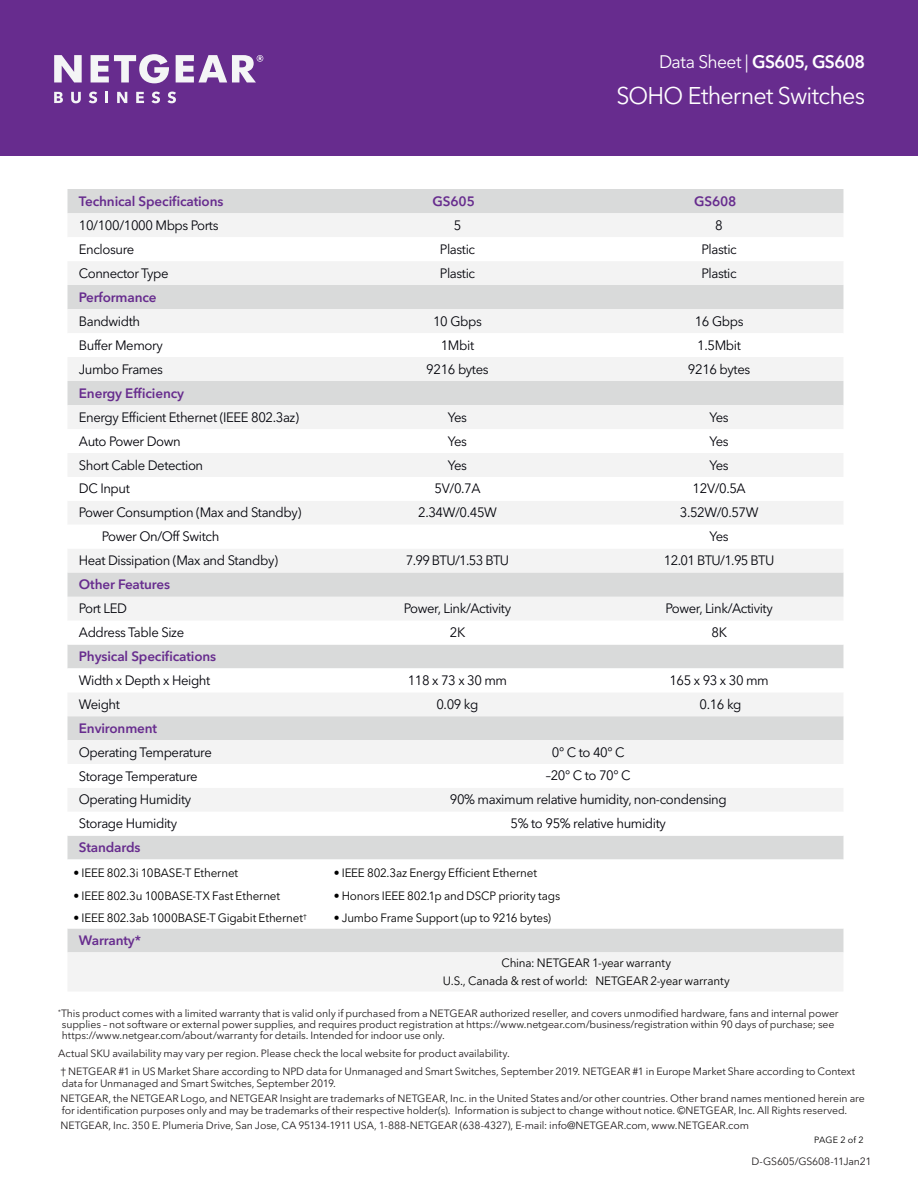
<style>
.page{position:relative;width:918px;height:1188px;background:#fff}
.page>*{position:absolute;margin:0;border:0;box-sizing:border-box;transform-origin:0 0}
.t1{font:24px "Avenir Next LT Pro";letter-spacing:-.03em;color:#fff}
.t2{font:600 18px "Avenir Next LT Pro";letter-spacing:-.035em;color:#fff}
.t3{font:13.5px "Avenir Next LT Pro";letter-spacing:-.03em;color:#000108}
.t4{font:600 13.5px "Avenir Next LT Pro";letter-spacing:-.01em;color:#672c8e}
.t5{font:13.5px "Avenir Next LT Pro";letter-spacing:-.05em;color:#000108}
.t6{font:12px/18px "Avenir Next LT Pro";letter-spacing:-.015em;color:#000001;text-align:center}
.t7{font:10.5px/11.2px "Avenir Next LT Pro";letter-spacing:-.01em;color:#231f20}
.t8{font:9px "Avenir Next LT Pro";letter-spacing:.015em;color:#000001}
.s1{font-weight:400}
</style>
<div class="page">
<div style="left:0;top:0;width:918px;height:156px;background:#672c8e"></div>
<svg style="left:54px;top:92px;width:9px;height:11px"></svg>
<svg style="left:71px;top:92px;width:10px;height:11px"></svg>
<svg style="left:89px;top:92px;width:8px;height:11px"></svg>
<svg style="left:106px;top:92px;width:2px;height:11px"></svg>
<svg style="left:117px;top:92px;width:10px;height:11px"></svg>
<svg style="left:136px;top:92px;width:8px;height:11px"></svg>
<svg style="left:152px;top:92px;width:8px;height:11px"></svg>
<svg style="left:167px;top:92px;width:9px;height:11px"></svg>
<svg style="left:176px;top:55px;width:87px;height:27px"></svg>
<svg style="left:91px;top:54px;width:78px;height:29px"></svg>
<svg style="left:54px;top:55px;width:28px;height:27px"></svg>
<div style="left:68px;top:189px;width:775px;height:763px;background:#d9dada"></div>
<div style="left:68px;top:213px;width:775px;height:24px;background:#f3f3f3"></div>
<svg style="left:68px;top:237px;width:775px;height:691px"></svg>
<div style="left:68px;top:952px;width:775px;height:39px;background:#f3f3f3"></div>
<h2 class="t2" style="left:659px;top:50px;width:207px"><span class="s1">Data Sheet |</span> GS605, GS608</h2>
<h1 class="t1" style="left:616px;top:81px;width:250px">SOHO Ethernet Switches</h1>
<p class="t4" style="left:79px;top:193px;width:146px">Technical Specifications</p>
<p class="t4" style="left:433px;top:193px;width:44px">GS605</p>
<p class="t4" style="left:694px;top:193px;width:44px">GS608</p>
<p class="t3" style="left:79px;top:217px;width:141px">10/100/1000 Mbps Ports</p>
<p class="t3" style="left:454px;top:217px;width:9px">5</p>
<p class="t3" style="left:715px;top:217px;width:9px">8</p>
<p class="t3" style="left:79px;top:241px;width:57px">Enclosure</p>
<p class="t3" style="left:440px;top:241px;width:37px">Plastic</p>
<p class="t3" style="left:701px;top:241px;width:37px">Plastic</p>
<p class="t3" style="left:79px;top:265px;width:91px">Connector Type</p>
<p class="t3" style="left:440px;top:265px;width:37px">Plastic</p>
<p class="t3" style="left:701px;top:265px;width:37px">Plastic</p>
<p class="t4" style="left:79px;top:289px;width:79px">Performance</p>
<p class="t3" style="left:79px;top:313px;width:63px">Bandwidth</p>
<p class="t3" style="left:433px;top:313px;width:50px">10 Gbps</p>
<p class="t3" style="left:695px;top:313px;width:50px">16 Gbps</p>
<p class="t3" style="left:79px;top:337px;width:85px">Buffer Memory</p>
<p class="t3" style="left:441px;top:337px;width:35px">1Mbit</p>
<p class="t3" style="left:697px;top:337px;width:45px">1.5Mbit</p>
<p class="t3" style="left:79px;top:361px;width:86px">Jumbo Frames</p>
<p class="t3" style="left:426px;top:361px;width:64px">9216 bytes</p>
<p class="t3" style="left:688px;top:361px;width:64px">9216 bytes</p>
<p class="t4" style="left:79px;top:385px;width:107px">Energy Efficiency</p>
<p class="t3" style="left:79px;top:409px;width:222px">Energy Efficient Ethernet (IEEE 802.3az)</p>
<p class="t3" style="left:448px;top:409px;width:21px">Yes</p>
<p class="t3" style="left:710px;top:409px;width:21px">Yes</p>
<p class="t3" style="left:79px;top:433px;width:103px">Auto Power Down</p>
<p class="t3" style="left:448px;top:433px;width:21px">Yes</p>
<p class="t3" style="left:710px;top:433px;width:21px">Yes</p>
<p class="t3" style="left:79px;top:457px;width:126px">Short Cable Detection</p>
<p class="t3" style="left:448px;top:457px;width:21px">Yes</p>
<p class="t3" style="left:710px;top:457px;width:21px">Yes</p>
<p class="t3" style="left:79px;top:481px;width:52px">DC Input</p>
<p class="t3" style="left:435px;top:481px;width:48px">5V/0.7A</p>
<p class="t3" style="left:693px;top:481px;width:55px">12V/0.5A</p>
<p class="t3" style="left:79px;top:505px;width:224px">Power Consumption (Max and Standby)</p>
<p class="t3" style="left:418px;top:505px;width:80px">2.34W/0.45W</p>
<p class="t3" style="left:680px;top:505px;width:80px">3.52W/0.57W</p>
<p class="t3" style="left:102px;top:528px;width:119px">Power On/Off Switch</p>
<p class="t3" style="left:709px;top:528px;width:21px">Yes</p>
<p class="t3" style="left:79px;top:552px;width:201px">Heat Dissipation (Max and Standby)</p>
<p class="t5" style="left:406px;top:552px;width:105px">7.99 BTU/1.53 BTU</p>
<p class="t5" style="left:664px;top:552px;width:112px">12.01 BTU/1.95 BTU</p>
<p class="t4" style="left:79px;top:576px;width:93px">Other Features</p>
<p class="t3" style="left:79px;top:601px;width:50px">Port LED</p>
<p class="t3" style="left:404px;top:601px;width:109px">Power, Link/Activity</p>
<p class="t3" style="left:665px;top:601px;width:109px">Power, Link/Activity</p>
<p class="t3" style="left:79px;top:624px;width:107px">Address Table Size</p>
<p class="t3" style="left:450px;top:624px;width:17px">2K</p>
<p class="t3" style="left:711px;top:624px;width:17px">8K</p>
<p class="t4" style="left:79px;top:648px;width:139px">Physical Specifications</p>
<p class="t3" style="left:79px;top:672px;width:133px">Width x Depth x Height</p>
<p class="t3" style="left:408px;top:672px;width:101px">118 x 73 x 30 mm</p>
<p class="t3" style="left:669px;top:672px;width:101px">165 x 93 x 30 mm</p>
<p class="t3" style="left:79px;top:696px;width:43px">Weight</p>
<p class="t3" style="left:436px;top:696px;width:44px">0.09 kg</p>
<p class="t3" style="left:700px;top:696px;width:44px">0.16 kg</p>
<p class="t4" style="left:79px;top:720px;width:80px">Environment</p>
<p class="t3" style="left:79px;top:744px;width:134px">Operating Temperature</p>
<p class="t3" style="left:552px;top:744px;width:74px">0° C to 40° C</p>
<p class="t3" style="left:79px;top:768px;width:120px">Storage Temperature</p>
<p class="t3" style="left:546px;top:768px;width:86px">–20° C to 70° C</p>
<p class="t3" style="left:79px;top:792px;width:114px">Operating Humidity</p>
<p class="t3" style="left:450px;top:792px;width:278px">90% maximum relative humidity, non-condensing</p>
<p class="t3" style="left:79px;top:816px;width:100px">Storage Humidity</p>
<p class="t3" style="left:511px;top:816px;width:157px">5% to 95% relative humidity</p>
<p class="t4" style="left:79px;top:839px;width:63px">Standards</p>
<p class="t6" style="left:74px;top:864px;width:166px">• IEEE 802.3i 10BASE-T Ethernet</p>
<p class="t6" style="left:74px;top:887px;width:208px">• IEEE 802.3u 100BASE-TX Fast Ethernet</p>
<p class="t6" style="left:74px;top:909px;width:235px">• IEEE 802.3ab 1000BASE-T Gigabit Ethernet<sup>†</sup></p>
<p class="t6" style="left:334px;top:864px;width:205px">• IEEE 802.3az Energy Efficient Ethernet</p>
<p class="t6" style="left:334px;top:887px;width:228px">• Honors IEEE 802.1p and DSCP priority tags</p>
<p class="t6" style="left:334px;top:909px;width:219px">• Jumbo Frame Support (up to 9216 bytes)</p>
<p class="t4" style="left:79px;top:932px;width:64px">Warranty*</p>
<p class="t6" style="left:443px;top:954px;width:288px">China: NETGEAR 1-year warranty<br>U.S., Canada &amp; rest of world: NETGEAR 2-year warranty</p>
<p class="t7" style="left:62px;top:1008px;width:778px;text-indent:-4px"><sup>*</sup>This product comes with a limited warranty that is valid only if purchased from a NETGEAR authorized reseller, and covers unmodified hardware, fans and internal power supplies – not software or external power supplies, and requires product registration at https://www.netgear.com/business/registration within 90 days of purchase; see https://www.netgear.com/about/warranty for details. Intended for indoor use only.</p>
<p class="t7" style="left:58px;top:1045px;width:798px;line-height:18px">Actual SKU availability may vary per region. Please check the local website for product availability.<br>† NETGEAR #1 in US Market Share according to NPD data for Unmanaged and Smart Switches, September 2019. NETGEAR #1 in Europe Market Share according to Context</p>
<p class="t7" style="left:60px;top:1075px;width:806px;line-height:15.8px">data for Unmanaged and Smart Switches, September 2019.<br>NETGEAR, the NETGEAR Logo, and NETGEAR Insight are trademarks of NETGEAR, Inc. in the United States and/or other countries. Other brand names mentioned herein are</p>
<p class="t7" style="left:60px;top:1102px;width:788px;line-height:15.8px">for identification purposes only and may be trademarks of their respective holder(s). Information is subject to change without notice. ©NETGEAR, Inc. All Rights reserved.<br>NETGEAR, Inc. 350 E. Plumeria Drive, San Jose, CA 95134-1911 USA, 1-888-NETGEAR (638-4327), E-mail: info@NETGEAR.com, www.NETGEAR.com</p>
<p class="t7" style="left:752px;top:1156px;width:122px">D-GS605/GS608-11Jan21</p>
<p class="t8" style="left:814px;top:1134px;width:51px">PAGE 2 of 2</p>
</div>
